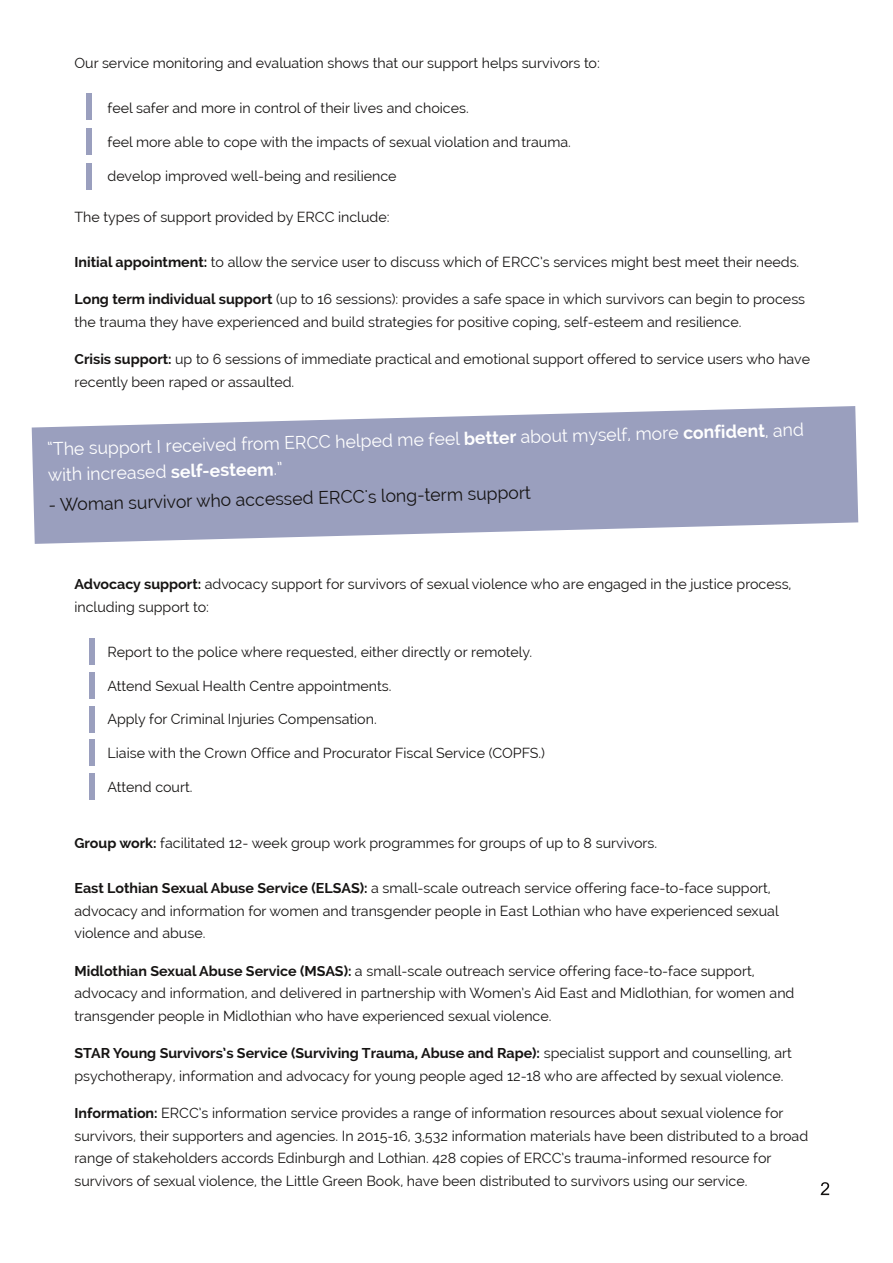
<style>
.page{position:relative;width:893px;height:1263px;background:#fff}
.page>*{position:absolute;margin:0;border:0;box-sizing:border-box;transform-origin:0 0}
.t1{font:18px/27.6px "Raleway";color:#fff}
.t2{font:18px "Raleway";color:#161413}
.t3{font:14.25px/22.5px "Raleway";color:#161413}
.s1{font-weight:700}
</style>
<div class="page">
<div style="left:86px;top:93px;width:6px;height:26px;background:#9a9fbe"></div>
<div style="left:86px;top:129px;width:6px;height:26px;background:#9a9fbe"></div>
<div style="left:86px;top:163px;width:6px;height:26px;background:#9a9fbe"></div>
<div style="left:89px;top:638px;width:6px;height:26px;background:#9a9fbe"></div>
<div style="left:89px;top:672px;width:6px;height:26px;background:#9a9fbe"></div>
<div style="left:89px;top:706px;width:6px;height:26px;background:#9a9fbe"></div>
<div style="left:89px;top:739px;width:6px;height:26px;background:#9a9fbe"></div>
<div style="left:89px;top:773px;width:6px;height:26px;background:#9a9fbe"></div>
<svg style="left:32px;top:406px;width:826px;height:138px;fill:#9a9fbe"></svg>
<p class="t3" style="left:74px;top:52px;width:527px">Our service monitoring and evaluation shows that our support helps survivors to:</p>
<p class="t3" style="left:107px;top:97px;width:363px">feel safer and more in control of their lives and choices.</p>
<p class="t3" style="left:107px;top:130px;width:465px">feel more able to cope with the impacts of sexual violation and trauma.</p>
<p class="t3" style="left:107px;top:164px;width:291px">develop improved well-being and resilience</p>
<p class="t3" style="left:74px;top:205px;width:317px">The types of support provided by ERCC include:</p>
<p class="t3" style="left:74px;top:250px;width:726px"><span class="s1">Initial appointment:</span> to allow the service user to discuss which of ERCC’s services might best meet their needs.</p>
<p class="t3" style="left:74px;top:288px;width:732px"><span class="s1">Long term individual support</span> (up to 16 sessions): provides a safe space in which survivors can begin to process the trauma they have experienced and build strategies for positive coping, self-esteem and resilience.</p>
<p class="t3" style="left:74px;top:348px;width:737px"><span class="s1">Crisis support:</span> up to 6 sessions of immediate practical and emotional support offered to service users who have recently been raped or assaulted.</p>
<p class="t1" style="left:47px;top:433px;width:758px;rotate:-1deg">“The support I received from ERCC helped me feel <span class="s1">better</span> about myself, more <sup>confident</sup>, and with increased <span class="s1">self-esteem</span>.”</p>
<p class="t2" style="left:49px;top:492px;width:484px;rotate:-1deg">- Woman survivor who accessed ERCC's long-term support</p>
<p class="t3" style="left:74px;top:573px;width:719px"><span class="s1">Advocacy support:</span> advocacy support for survivors of sexual violence who are engaged in the justice process, including support to:</p>
<p class="t3" style="left:107px;top:640px;width:426px">Report to the police where requested, either directly or remotely.</p>
<p class="t3" style="left:107px;top:674px;width:286px">Attend Sexual Health Centre appointments.</p>
<p class="t3" style="left:107px;top:708px;width:271px">Apply for Criminal Injuries Compensation.</p>
<p class="t3" style="left:107px;top:742px;width:439px">Liaise with the Crown Office and Procurator Fiscal Service (COPFS.)</p>
<p class="t3" style="left:107px;top:775px;width:87px">Attend court.</p>
<p class="t3" style="left:74px;top:832px;width:584px"><span class="s1">Group work:</span> facilitated 12- week group work programmes for groups of up to 8 survivors.</p>
<p class="t3" style="left:74px;top:877px;width:706px"><span class="s1">East Lothian Sexual Abuse Service (ELSAS):</span> a small-scale outreach service offering face-to-face support, advocacy and information for women and transgender people in East Lothian who have experienced sexual violence and abuse.</p>
<p class="t3" style="left:74px;top:959px;width:721px"><span class="s1">Midlothian Sexual Abuse Service (MSAS):</span> a small-scale outreach service offering face-to-face support, advocacy and information, and delivered in partnership with Women’s Aid East and Midlothian, for women and transgender people in Midlothian who have experienced sexual violence.</p>
<p class="t3" style="left:74px;top:1042px;width:719px"><span class="s1">STAR Young Survivors’s Service (Surviving Trauma, Abuse and Rape):</span> specialist support and counselling, art psychotherapy, information and advocacy for young people aged 12-18 who are affected by sexual violence.</p>
<p class="t3" style="left:74px;top:1102px;width:735px"><span class="s1">Information:</span> ERCC’s information service provides a range of information resources about sexual violence for survivors, their supporters and agencies. In 2015-16, 3,532 information materials have been distributed to a broad range of stakeholders accords Edinburgh and Lothian. 428 copies of ERCC’s trauma-informed resource for survivors of sexual violence, the Little Green Book, have been distributed to survivors using our service.</p>
</div>
